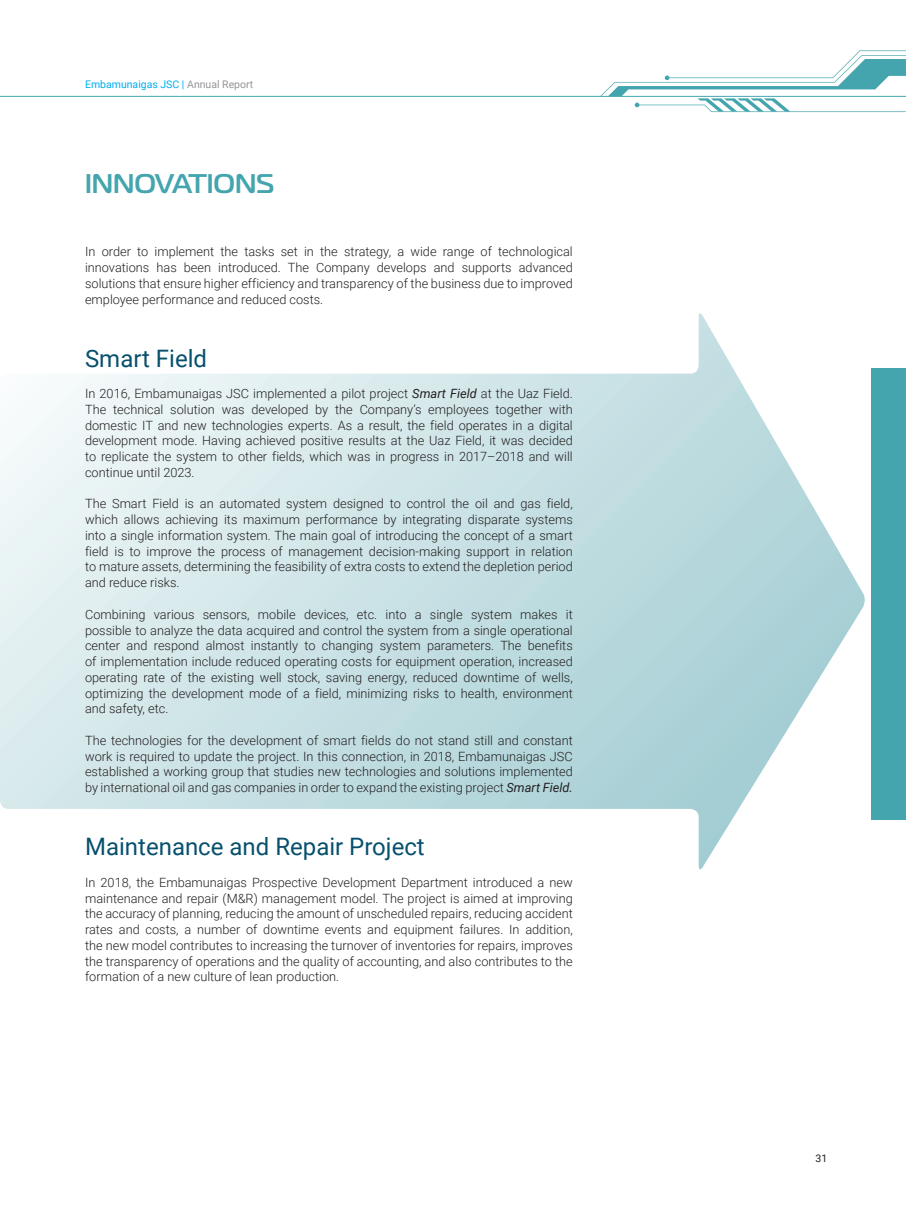
<style>
.page{position:relative;width:906px;height:1217px;background:#fff}
.page>*{position:absolute;margin:0;border:0;box-sizing:border-box;transform-origin:0 0}
.t1{font:700 27px "DS Magistral";color:#44a5ae}
.t2{font:24px "Roboto";color:#07506d}
.t3{font:300 12.75px/15.8px "Roboto";color:#231f20;text-align:justify}
.t4{font:10.5px "Roboto";color:#00aeef}
.t5{font:10.5px "Roboto";color:#231f20}
.s1{color:#939598}
.s2{font-weight:400;font-style:italic}
</style>
<div class="page">
<svg style="left:0;top:313px;width:865px;height:556px"></svg>
<img style="left:0;top:642px;width:1px;height:158px">
<div style="left:872px;top:368px;width:34px;height:451px;background:#44a5ae"></div>
<svg style="left:600px;top:50px;width:306px;height:62px"></svg>
<hr style="left:0;top:96px;width:906px;height:1px;background:#44a5ae">
<p class="t4" style="left:85px;top:78px;width:170px">Embamunaigas JSC | <span class="s1">Annual Report</span></p>
<h1 class="t1" style="left:85px;top:168px;width:191px">INNOVATIONS</h1>
<p class="t3" style="left:85px;top:244px;width:489px">In order to implement the tasks set in the strategy, a wide range of technological innovations has been introduced. The Company develops and supports advanced solutions that ensure higher efficiency and transparency of the business due to improved employee performance and reduced costs.</p>
<h2 class="t2" style="left:85px;top:344px;width:124px">Smart Field</h2>
<p class="t3" style="left:85px;top:386px;width:489px">In 2016, Embamunaigas JSC implemented a pilot project <span class="s2">Smart Field</span> at the Uaz Field.<br>The technical solution was developed by the Company’s employees together with domestic IT and new technologies experts. As a result, the field operates in a digital development mode. Having achieved positive results at the Uaz Field, it was decided to replicate the system to other fields, which was in progress in 2017–2018 and will continue until 2023.</p>
<p class="t3" style="left:85px;top:496px;width:489px">The Smart Field is an automated system designed to control the oil and gas field, which allows achieving its maximum performance by integrating disparate systems into a single information system. The main goal of introducing the concept of a smart field is to improve the process of management decision-making support in relation to mature assets, determining the feasibility of extra costs to extend the depletion period and reduce risks.</p>
<p class="t3" style="left:85px;top:606px;width:489px">Combining various sensors, mobile devices, etc. into a single system makes it possible to analyze the data acquired and control the system from a single operational center and respond almost instantly to changing system parameters. The benefits of implementation include reduced operating costs for equipment operation, increased operating rate of the existing well stock, saving energy, reduced downtime of wells, optimizing the development mode of a field, minimizing risks to health, environment and safety, etc.</p>
<p class="t3" style="left:85px;top:732px;width:489px">The technologies for the development of smart fields do not stand still and constant work is required to update the project. In this connection, in 2018, Embamunaigas JSC established a working group that studies new technologies and solutions implemented by international oil and gas companies in order to expand the existing project <span class="s2">Smart Field.</span></p>
<h2 class="t2" style="left:85px;top:832px;width:341px">Maintenance and Repair Project</h2>
<p class="t3" style="left:85px;top:874px;width:489px">In 2018, the Embamunaigas Prospective Development Department introduced a new maintenance and repair (M&amp;R) management model. The project is aimed at improving the accuracy of planning, reducing the amount of unscheduled repairs, reducing accident rates and costs, a number of downtime events and equipment failures. In addition, the new model contributes to increasing the turnover of inventories for repairs, improves the transparency of operations and the quality of accounting, and also contributes to the formation of a new culture of lean production.</p>
<p class="t5" style="left:815px;top:1151px;width:13px">31</p>
</div>
